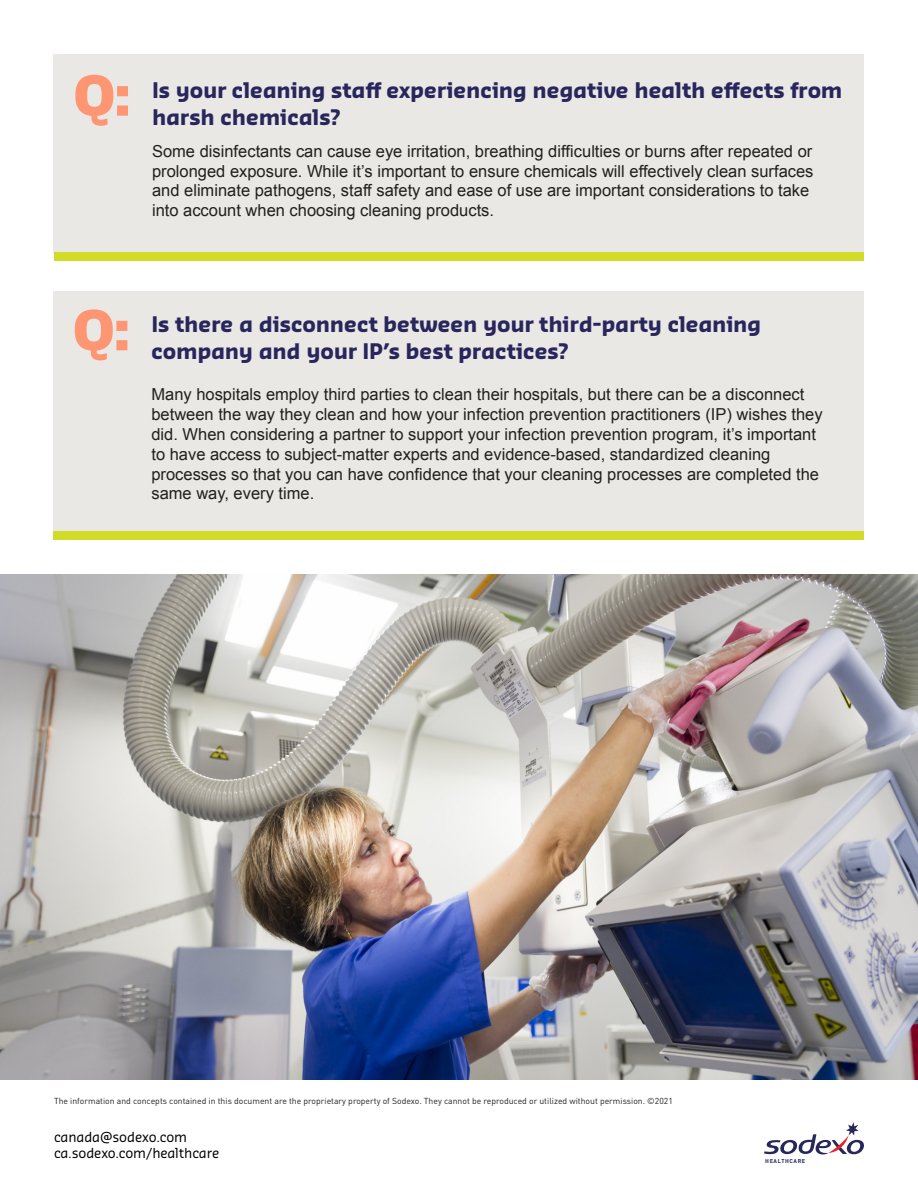
<style>
.page{position:relative;width:918px;height:1188px;background:#fff}
.page>*{position:absolute;margin:0;border:0;box-sizing:border-box;transform-origin:0 0}
.t1{font:900 54px "Sansa Pro";color:#ff9673}
.t2{font:700 21px/27px "Sansa Pro";letter-spacing:-.01em;color:#29265d}
.Article_Body_copy{font:16.5px/19.8px "Arial";color:#231f20}
.t3{font:13.5px "Sansa Pro";letter-spacing:-.01em;color:#000}
.t4{font:8.7px "DINOT";color:#231f20}
.t5{font:5.55px "DIN Bold";letter-spacing:.1em;color:#27275c}
</style>
<div class="page">
<svg style="left:764px;top:1122px;width:100px;height:33px"></svg>
<img style="left:0;top:575px;width:918px;height:505px">
<div style="left:53px;top:291px;width:810px;height:240px;background:#eae8e4"></div>
<div style="left:53px;top:531px;width:810px;height:9px;background:#d2dc28"></div>
<div style="left:54px;top:54px;width:810px;height:198px;background:#eae8e4"></div>
<div style="left:54px;top:252px;width:810px;height:9px;background:#d2dc28"></div>
<p class="t1" style="left:74px;top:59px;width:58px">Q:</p>
<p class="t2" style="left:152px;top:76px;width:692px">Is your cleaning staff experiencing negative health effects from harsh chemicals?</p>
<p class="Article_Body_copy" style="left:152px;top:141px;width:663px">Some disinfectants can cause eye irritation, breathing difficulties or burns after repeated or prolonged exposure. While it’s important to ensure chemicals will effectively clean surfaces and eliminate pathogens, staff safety and ease of use are important considerations to take into account when choosing cleaning products.</p>
<p class="t1" style="left:73px;top:294px;width:58px">Q:</p>
<p class="t2" style="left:151px;top:310px;width:612px">Is there a disconnect between your third-party cleaning company and your IP’s best practices?</p>
<p class="Article_Body_copy" style="left:151px;top:385px;width:673px">Many hospitals employ third parties to clean their hospitals, but there can be a disconnect between the way they clean and how your infection prevention practitioners (IP) wishes they did. When considering a partner to support your infection prevention program, it’s important to have access to subject-matter experts and evidence-based, standardized cleaning processes so that you can have confidence that your cleaning processes are completed the same way, every time.</p>
<p class="t4" style="left:54px;top:1094px;width:620px">The information and concepts contained in this document are the proprietary property of Sodexo. They cannot be reproduced or utilized without permission. ©2021</p>
<p class="t3" style="left:54px;top:1128px;width:135px">canada@sodexo.com</p>
<p class="t3" style="left:54px;top:1144px;width:167px">ca.sodexo.com/healthcare</p>
<p class="t5" style="left:765px;top:1157px;width:42px">HEALTHCARE</p>
</div>
